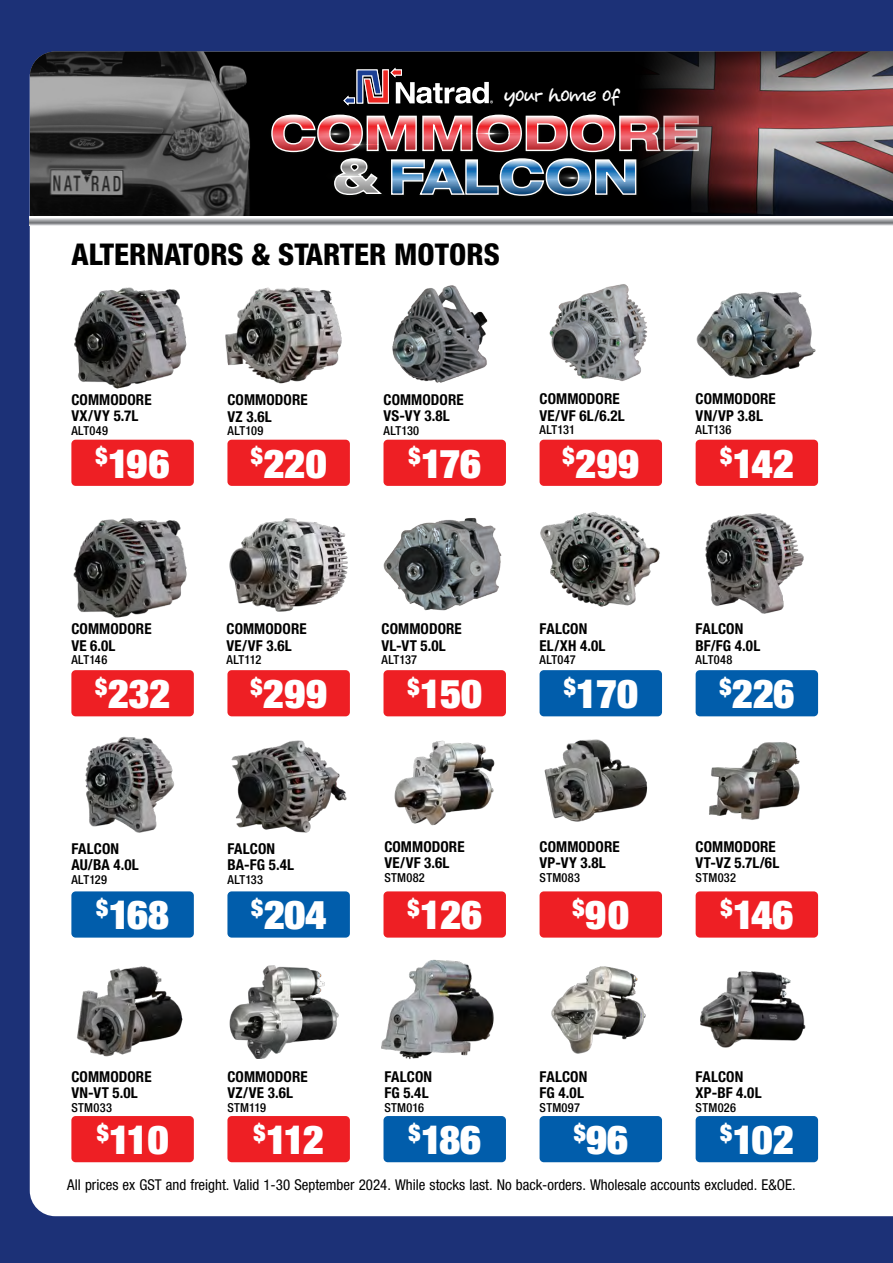
<style>
.page{position:relative;width:893px;height:1263px;background:#1c3177}
.page>*{position:absolute;margin:0;border:0;box-sizing:border-box;transform-origin:0 0}
.t1{font:40.05px "Helvetica Neue LT 107 X Blk Cn";color:#fff}
.t2{font:30px "Helvetica Neue LT 87 Hv Cn";color:#000}
.t3{font:19.95px "Sunday Orange";color:#fff}
.t4{font:15px/16.5px "Helvetica Neue LT 77 Bd Cn";letter-spacing:.01em;color:#000}
.t5{font:14.85px "Helvetica Neue LT 57 Cn";color:#000}
.t6{font:12.45px "Helvetica Neue LT 67 Md Cn";letter-spacing:.025em;color:#000}
</style>
<div class="page">
<div style="left:30px;top:225px;width:863px;height:991px;background:#fff"></div>
<div style="left:30px;top:52px;width:863px;height:165px;background:#000"></div>
<img style="left:30px;top:52px;width:295px;height:165px">
<svg style="left:343px;top:67px;width:150px;height:39px"></svg>
<img style="left:266px;top:109px;width:59px;height:49px">
<svg style="left:270px;top:114px;width:365px;height:85px"></svg>
<img style="left:635px;top:52px;width:258px;height:165px">
<img style="left:69px;top:732px;width:122px;height:100px">
<div style="left:71px;top:891px;width:123px;height:46px;background:#015dab;border-radius:4px"></div>
<img style="left:226px;top:732px;width:121px;height:100px">
<div style="left:227px;top:891px;width:123px;height:46px;background:#015dab;border-radius:4px"></div>
<img style="left:387px;top:736px;width:113px;height:93px">
<div style="left:383px;top:891px;width:123px;height:46px;background:#ee1f24;border-radius:4px"></div>
<img style="left:533px;top:732px;width:124px;height:91px">
<div style="left:540px;top:891px;width:122px;height:46px;background:#ee1f24;border-radius:4px"></div>
<img style="left:702px;top:736px;width:103px;height:85px">
<div style="left:696px;top:891px;width:122px;height:46px;background:#ee1f24;border-radius:4px"></div>
<img style="left:69px;top:961px;width:122px;height:100px">
<div style="left:71px;top:1116px;width:123px;height:46px;background:#ee1f24;border-radius:4px"></div>
<img style="left:226px;top:958px;width:121px;height:100px">
<div style="left:227px;top:1116px;width:123px;height:46px;background:#ee1f24;border-radius:4px"></div>
<img style="left:382px;top:954px;width:121px;height:107px">
<div style="left:383px;top:1116px;width:123px;height:46px;background:#015dab;border-radius:4px"></div>
<img style="left:538px;top:961px;width:121px;height:100px">
<div style="left:540px;top:1116px;width:122px;height:46px;background:#015dab;border-radius:4px"></div>
<img style="left:694px;top:961px;width:121px;height:100px">
<div style="left:696px;top:1116px;width:122px;height:46px;background:#015dab;border-radius:4px"></div>
<img style="left:69px;top:285px;width:122px;height:107px">
<div style="left:71px;top:440px;width:123px;height:46px;background:#ee1f24;border-radius:4px"></div>
<img style="left:217px;top:280px;width:130px;height:107px">
<div style="left:227px;top:440px;width:123px;height:46px;background:#ee1f24;border-radius:4px"></div>
<img style="left:382px;top:282px;width:121px;height:112px">
<div style="left:383px;top:440px;width:123px;height:46px;background:#ee1f24;border-radius:4px"></div>
<img style="left:538px;top:275px;width:121px;height:116px">
<div style="left:540px;top:440px;width:122px;height:46px;background:#ee1f24;border-radius:4px"></div>
<img style="left:694px;top:277px;width:129px;height:108px">
<div style="left:696px;top:440px;width:122px;height:46px;background:#ee1f24;border-radius:4px"></div>
<img style="left:69px;top:515px;width:122px;height:107px">
<div style="left:71px;top:670px;width:123px;height:46px;background:#ee1f24;border-radius:4px"></div>
<img style="left:226px;top:508px;width:129px;height:107px">
<div style="left:227px;top:670px;width:123px;height:46px;background:#ee1f24;border-radius:4px"></div>
<img style="left:382px;top:514px;width:121px;height:107px">
<div style="left:383px;top:670px;width:123px;height:46px;background:#ee1f24;border-radius:4px"></div>
<img style="left:538px;top:503px;width:124px;height:107px">
<div style="left:540px;top:670px;width:122px;height:46px;background:#015dab;border-radius:4px"></div>
<img style="left:694px;top:503px;width:121px;height:112px">
<div style="left:696px;top:670px;width:122px;height:46px;background:#015dab;border-radius:4px"></div>
<svg style="left:30px;top:217px;width:863px;height:8px"></svg>
<p class="t3" style="left:504px;top:85px;width:118px">your home of</p>
<p class="t2" style="left:72px;top:236px;width:430px">ALTERNATORS &amp; STARTER MOTORS</p>
<p class="t4" style="left:71px;top:391px;width:82px">COMMODORE</p>
<p class="t4" style="left:71px;top:408px;width:69px">VX/VY 5.7L</p>
<p class="t6" style="left:71px;top:423px;width:38px">ALT049</p>
<p class="t1" style="left:96px;top:438px;width:76px"><sup>$</sup>196</p>
<p class="t4" style="left:227px;top:391px;width:82px">COMMODORE</p>
<p class="t4" style="left:227px;top:408px;width:46px">VZ 3.6L</p>
<p class="t6" style="left:227px;top:423px;width:37px">ALT109</p>
<p class="t1" style="left:251px;top:438px;width:77px"><sup>$</sup>220</p>
<p class="t4" style="left:383px;top:391px;width:82px">COMMODORE</p>
<p class="t4" style="left:383px;top:408px;width:68px">VS-VY 3.8L</p>
<p class="t6" style="left:383px;top:423px;width:37px">ALT130</p>
<p class="t1" style="left:408px;top:438px;width:74px"><sup>$</sup>176</p>
<p class="t4" style="left:696px;top:390px;width:82px">COMMODORE</p>
<p class="t4" style="left:696px;top:407px;width:69px">VN/VP 3.8L</p>
<p class="t6" style="left:696px;top:422px;width:37px">ALT136</p>
<p class="t4" style="left:540px;top:391px;width:82px">COMMODORE</p>
<p class="t4" style="left:540px;top:407px;width:87px">VE/VF 6L/6.2L</p>
<p class="t6" style="left:540px;top:423px;width:37px">ALT131</p>
<p class="t1" style="left:562px;top:438px;width:78px"><sup>$</sup>299</p>
<p class="t1" style="left:720px;top:438px;width:75px"><sup>$</sup>142</p>
<p class="t4" style="left:71px;top:620px;width:82px">COMMODORE</p>
<p class="t4" style="left:71px;top:637px;width:46px">VE 6.0L</p>
<p class="t6" style="left:71px;top:652px;width:37px">ALT146</p>
<p class="t1" style="left:95px;top:668px;width:77px"><sup>$</sup>232</p>
<p class="t4" style="left:71px;top:840px;width:49px">FALCON</p>
<p class="t4" style="left:71px;top:856px;width:69px">AU/BA 4.0L</p>
<p class="t6" style="left:71px;top:872px;width:37px">ALT129</p>
<p class="t1" style="left:96px;top:890px;width:74px"><sup>$</sup>168</p>
<p class="t4" style="left:71px;top:1068px;width:82px">COMMODORE</p>
<p class="t4" style="left:71px;top:1084px;width:68px">VN-VT 5.0L</p>
<p class="t6" style="left:71px;top:1100px;width:42px">STM033</p>
<p class="t4" style="left:226px;top:620px;width:82px">COMMODORE<br>VE/VF 3.6L</p>
<p class="t6" style="left:226px;top:652px;width:36px">ALT112</p>
<p class="t1" style="left:250px;top:668px;width:78px"><sup>$</sup>299</p>
<p class="t4" style="left:382px;top:620px;width:82px">COMMODORE</p>
<p class="t4" style="left:382px;top:637px;width:66px">VL-VT 5.0L</p>
<p class="t6" style="left:382px;top:652px;width:37px">ALT137</p>
<p class="t1" style="left:408px;top:668px;width:76px"><sup>$</sup>150</p>
<p class="t1" style="left:564px;top:668px;width:76px"><sup>$</sup>170</p>
<p class="t1" style="left:719px;top:668px;width:77px"><sup>$</sup>226</p>
<p class="t4" style="left:540px;top:620px;width:49px">FALCON</p>
<p class="t4" style="left:540px;top:637px;width:67px">EL/XH 4.0L</p>
<p class="t6" style="left:540px;top:652px;width:38px">ALT047</p>
<p class="t4" style="left:696px;top:620px;width:49px">FALCON</p>
<p class="t4" style="left:696px;top:637px;width:66px">BF/FG 4.0L</p>
<p class="t6" style="left:696px;top:652px;width:38px">ALT048</p>
<p class="t4" style="left:384px;top:838px;width:82px">COMMODORE</p>
<p class="t4" style="left:384px;top:854px;width:67px">VE/VF 3.6L</p>
<p class="t6" style="left:384px;top:870px;width:42px">STM082</p>
<p class="t4" style="left:540px;top:838px;width:82px">COMMODORE</p>
<p class="t4" style="left:540px;top:854px;width:68px">VP-VY 3.8L</p>
<p class="t6" style="left:540px;top:870px;width:42px">STM083</p>
<p class="t4" style="left:696px;top:838px;width:82px">COMMODORE</p>
<p class="t4" style="left:696px;top:854px;width:85px">VT-VZ 5.7L/6L</p>
<p class="t6" style="left:696px;top:870px;width:42px">STM032</p>
<p class="t4" style="left:227px;top:840px;width:49px">FALCON</p>
<p class="t4" style="left:227px;top:856px;width:68px">BA-FG 5.4L</p>
<p class="t6" style="left:227px;top:872px;width:37px">ALT133</p>
<p class="t1" style="left:251px;top:890px;width:77px"><sup>$</sup>204</p>
<p class="t1" style="left:408px;top:890px;width:76px"><sup>$</sup>126</p>
<p class="t1" style="left:572px;top:890px;width:58px"><sup>$</sup>90</p>
<p class="t1" style="left:720px;top:890px;width:74px"><sup>$</sup>146</p>
<p class="t4" style="left:227px;top:1068px;width:82px">COMMODORE</p>
<p class="t4" style="left:227px;top:1084px;width:67px">VZ/VE 3.6L</p>
<p class="t6" style="left:227px;top:1100px;width:40px">STM119</p>
<p class="t4" style="left:384px;top:1068px;width:49px">FALCON</p>
<p class="t4" style="left:384px;top:1084px;width:46px">FG 5.4L</p>
<p class="t6" style="left:384px;top:1100px;width:41px">STM016</p>
<p class="t4" style="left:540px;top:1068px;width:49px">FALCON</p>
<p class="t4" style="left:540px;top:1084px;width:46px">FG 4.0L</p>
<p class="t6" style="left:540px;top:1100px;width:42px">STM097</p>
<p class="t4" style="left:696px;top:1068px;width:49px">FALCON</p>
<p class="t4" style="left:696px;top:1084px;width:67px">XP-BF 4.0L</p>
<p class="t6" style="left:696px;top:1100px;width:42px">STM026</p>
<p class="t1" style="left:97px;top:1114px;width:73px"><sup>$</sup>110</p>
<p class="t1" style="left:254px;top:1114px;width:72px"><sup>$</sup>112</p>
<p class="t1" style="left:408px;top:1114px;width:74px"><sup>$</sup>186</p>
<p class="t1" style="left:574px;top:1114px;width:56px"><sup>$</sup>96</p>
<p class="t1" style="left:720px;top:1114px;width:75px"><sup>$</sup>102</p>
<p class="t5" style="left:67px;top:1176px;width:730px">All prices ex GST and freight. Valid 1-30 September 2024. While stocks last. No back-orders. Wholesale accounts excluded. E&amp;OE.</p>
</div>
